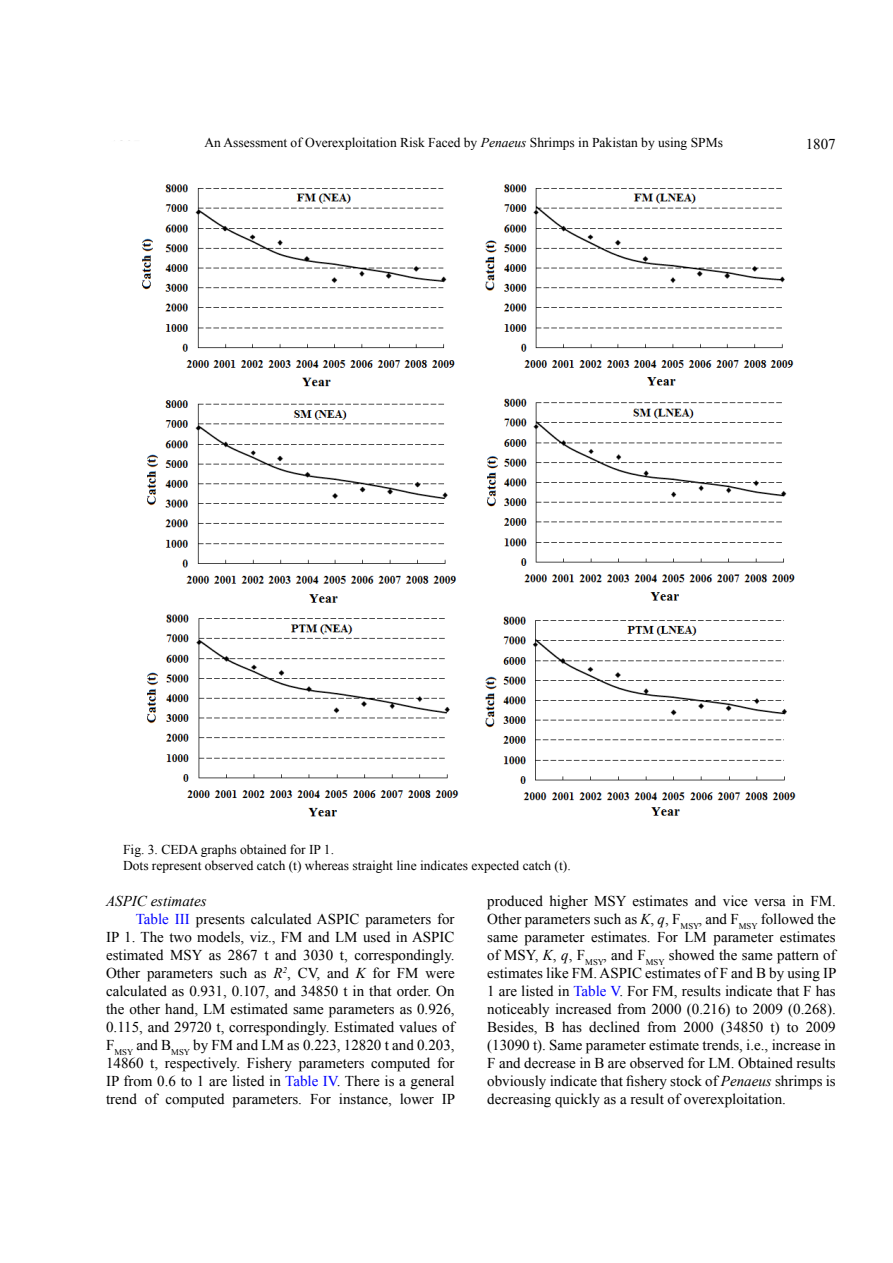
<style>
.page{position:relative;width:893px;height:1263px;background:#fff}
.page>*{position:absolute;margin:0;border:0;box-sizing:border-box;transform-origin:0 0}
.t1{font:15px/18px "Times New Roman";color:#000;text-align:justify}
.t2{font:italic 15px "Times New Roman";color:#000}
.t3{font:13.5px/16.2px "Times New Roman";color:#000}
.s1{font-style:italic}
.s2{color:#00f}
</style>
<div class="page">
<img style="left:142px;top:184px;width:654px;height:633px">
<p class="t3" style="left:204px;top:134px;width:520px">An Assessment of Overexploitation Risk Faced by <span class="s1">Penaeus</span> Shrimps in Pakistan by using SPMs</p>
<p class="t1" style="left:806px;top:135px;width:31px">1807</p>
<p class="t3" style="left:123px;top:841px;width:449px">Fig. 3. CEDA graphs obtained for IP 1.<br>Dots represent observed catch (t) whereas straight line indicates expected catch (t).</p>
<p class="t2" style="left:106px;top:891px;width:102px">ASPIC estimates</p>
<p class="t1" style="left:136px;top:910px;width:320px"><span class="s2">Table III</span> presents calculated ASPIC parameters for</p>
<p class="t1" style="left:106px;top:928px;width:350px">IP 1. The two models, viz., FM and LM used in ASPIC</p>
<p class="t1" style="left:106px;top:946px;width:350px">estimated MSY as 2867 t and 3030 t, correspondingly.</p>
<p class="t1" style="left:106px;top:964px;width:350px">Other parameters such as <span class="s1">R</span><sup>2</sup>, CV, and <span class="s1">K</span> for FM were</p>
<p class="t1" style="left:106px;top:982px;width:350px">calculated as 0.931, 0.107, and 34850 t in that order. On</p>
<p class="t1" style="left:106px;top:1000px;width:350px">the other hand, LM estimated same parameters as 0.926,</p>
<p class="t1" style="left:106px;top:1018px;width:350px">0.115, and 29720 t, correspondingly. Estimated values of</p>
<p class="t1" style="left:106px;top:1036px;width:350px">F<sub>MSY</sub> and B<sub>MSY</sub> by FM and LM as 0.223, 12820 t and 0.203,</p>
<p class="t1" style="left:106px;top:1054px;width:350px">14860 t, respectively. Fishery parameters computed for</p>
<p class="t1" style="left:106px;top:1072px;width:350px">IP from 0.6 to 1 are listed in <span class="s2">Table IV</span>. There is a general</p>
<p class="t1" style="left:106px;top:1090px;width:351px">trend of computed parameters. For instance, lower IP</p>
<p class="t1" style="left:487px;top:892px;width:351px">produced higher MSY estimates and vice versa in FM.<br>Other parameters such as <span class="s1">K</span>, <span class="s1">q</span>, F<sub>MSY</sub>, and F<sub>MSY</sub> followed the same parameter estimates. For LM parameter estimates of MSY, <span class="s1">K</span>, <span class="s1">q</span>, F<sub>MSY</sub>, and F<sub>MSY</sub> showed the same pattern of estimates like FM. ASPIC estimates of F and B by using IP 1 are listed in <span class="s2">Table V</span>. For FM, results indicate that F has noticeably increased from 2000 (0.216) to 2009 (0.268).<br>Besides, B has declined from 2000 (34850 t) to 2009 (13090 t). Same parameter estimate trends, i.e., increase in F and decrease in B are observed for LM. Obtained results obviously indicate that fishery stock of <span class="s1">Penaeus</span> shrimps is decreasing quickly as a result of overexploitation.</p>
</div>
